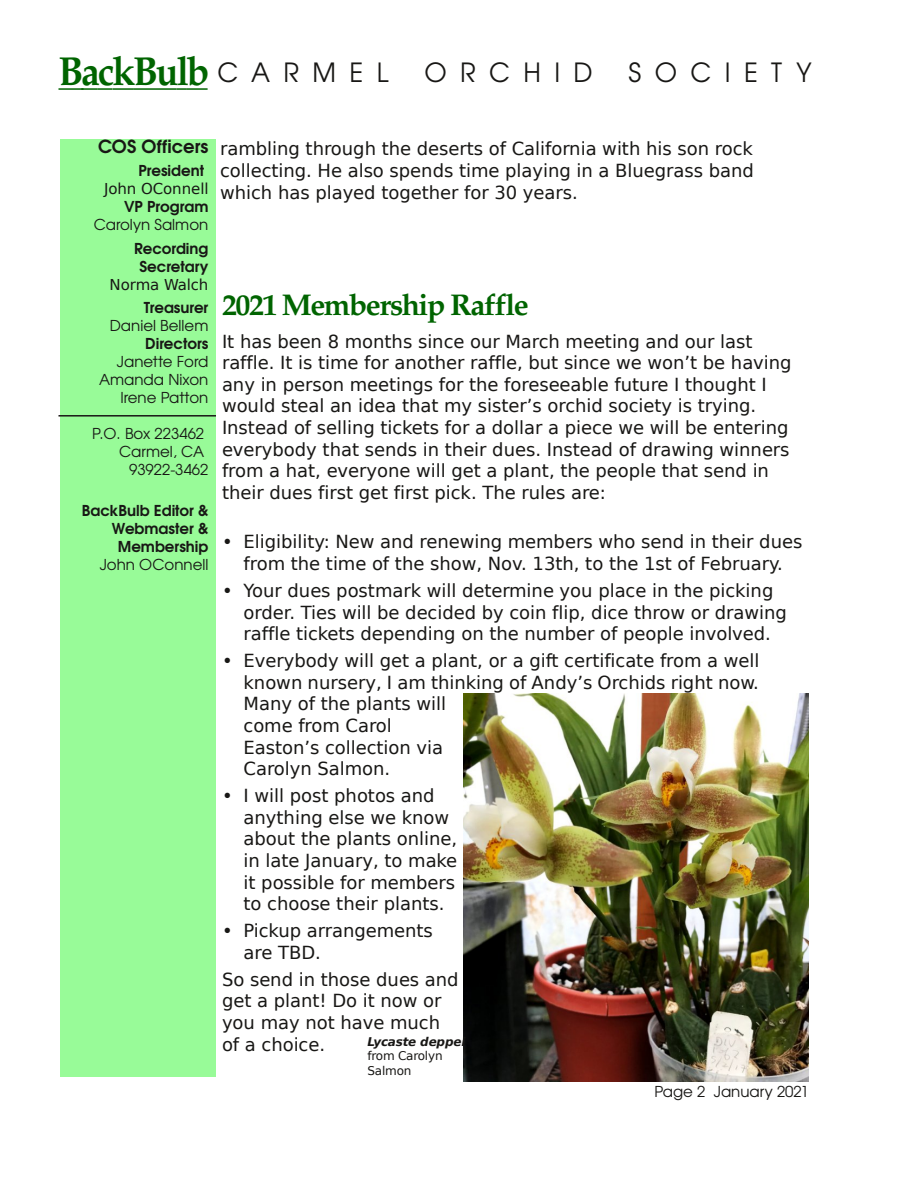
<style>
.page{position:relative;width:918px;height:1188px;background:#fff}
.page>*{position:absolute;margin:0;border:0;box-sizing:border-box;transform-origin:0 0}
.t1{font:700 40.5px "URW Palladio L";letter-spacing:-.06em;color:#006400;scale:.93 1}
.t2{font:700 30px "URW Palladio L";letter-spacing:-.05em;color:#006400}
.t3{font:26.4px "URW Gothic L";letter-spacing:.525em;color:#181715}
.t4{font:18px/21.6px "Bitstream Vera Sans";color:#181715}
.t5{font:600 18px "URW Gothic L";color:#181715}
.t6{font:15px/18px "URW Gothic L";color:#181715;text-align:right}
.t7{font:600 15px/18px "URW Gothic L";color:#181715;text-align:center}
.t8{font:15px "Bitstream Vera Sans";letter-spacing:-.005em;color:#181715}
.t9{font:12px/14.4px "Bitstream Vera Sans";letter-spacing:-.02em;color:#181715}
.t10{font:italic 700 12px "Bitstream Vera Sans";letter-spacing:-.015em;color:#181715}
.s1{font-family:"URW Gothic L";font-weight:400;font-size:26.4px;color:#181715}
</style>
<div class="page">
<div style="left:60px;top:139px;width:156px;height:938px;background:#98fb98"></div>
<hr style="left:58px;top:88px;width:26px;height:2px;background:#006400">
<svg style="left:81px;top:88px;width:31px;height:2px"></svg>
<hr style="left:112px;top:88px;width:21px;height:2px;background:#006400">
<hr style="left:133px;top:88px;width:23px;height:2px;background:#006400">
<hr style="left:156px;top:88px;width:21px;height:2px;background:#006400">
<svg style="left:177px;top:88px;width:10px;height:2px"></svg>
<hr style="left:187px;top:88px;width:21px;height:2px;background:#006400">
<hr style="left:58px;top:415px;width:158px;height:2px;background:#181715">
<img style="left:463px;top:693px;width:345px;height:389px">
<h1 class="t1" style="left:58px;top:56px;width:357px">BackBulb <span class="s1">C A R M E L</span></h1>
<h3 class="t3" style="left:424px;top:62px;width:170px">ORCHID</h3>
<h3 class="t3" style="left:629px;top:62px;width:185px">SOCIETY</h3>
<p class="t5" style="left:98px;top:139px;width:112px">COS Officers</p>
<p class="t7" style="left:139px;top:163px;width:67px">President</p>
<p class="t8" style="left:104px;top:180px;width:106px">John OConnell</p>
<p class="t7" style="left:124px;top:199px;width:86px">VP Program</p>
<p class="t6" style="left:94px;top:217px;width:116px">Carolyn Salmon</p>
<p class="t7" style="left:134px;top:240px;width:76px">Recording<br>Secretary</p>
<p class="t8" style="left:110px;top:276px;width:100px">Norma Walch</p>
<p class="t7" style="left:144px;top:300px;width:66px">Treasurer</p>
<p class="t6" style="left:110px;top:318px;width:100px">Daniel Bellem</p>
<p class="t7" style="left:145px;top:336px;width:65px">Directors</p>
<p class="t6" style="left:99px;top:354px;width:111px">Janette Ford<br>Amanda Nixon<br>Irene Patton</p>
<p class="t6" style="left:92px;top:426px;width:118px">P.O. Box 223462<br>Carmel, CA<br>93922-3462</p>
<p class="t7" style="left:82px;top:503px;width:128px;text-align:right">BackBulb Editor &amp;<br>Webmaster &amp;<br>Membership</p>
<p class="t6" style="left:100px;top:557px;width:110px">John OConnell</p>
<p class="t4" style="left:220px;top:138px;width:535px;text-align:justify">rambling through the deserts of California with his son rock collecting. He also spends time playing in a Bluegrass band which has played together for 30 years.</p>
<h2 class="t2" style="left:222px;top:294px;width:308px">2021 Membership Raffle</h2>
<p class="t4" style="left:222px;top:331px;width:571px">It has been 8 months since our March meeting and our last raffle. It is time for another raffle, but since we won’t be having any in person meetings for the foreseeable future I thought I would steal an idea that my sister’s orchid society is trying.<br>Instead of selling tickets for a dollar a piece we will be entering everybody that sends in their dues. Instead of drawing winners from a hat, everyone will get a plant, the people that send in their dues first get first pick. The rules are:</p>
<p class="t4" style="left:222px;top:531px;width:582px;text-align:center">• Eligibility: New and renewing members who send in their dues from the time of the show, Nov. 13th, to the 1st of February.</p>
<p class="t4" style="left:244px;top:580px;width:545px;text-indent:-22px">• Your dues postmark will determine you place in the picking order. Ties will be decided by coin flip, dice throw or drawing raffle tickets depending on the number of people involved.</p>
<p class="t4" style="left:244px;top:650px;width:517px;text-indent:-22px">• Everybody will get a plant, or a gift certificate from a well known nursery, I am thinking of Andy’s Orchids right now.<br>Many of the plants will<br>come from Carol<br>Easton’s collection via<br>Carolyn Salmon.</p>
<p class="t4" style="left:244px;top:785px;width:215px;text-indent:-22px">• I will post photos and anything else we know about the plants online, in late January, to make it possible for members to choose their plants.</p>
<p class="t4" style="left:244px;top:920px;width:191px;text-indent:-22px">• Pickup arrangements are TBD.</p>
<p class="t4" style="left:222px;top:969px;width:238px">So send in those dues and get a plant! Do it now or you may not have much of a choice.</p>
<p class="t10" style="left:368px;top:1035px;width:100px">Lycaste deppei</p>
<p class="t9" style="left:368px;top:1049px;width:77px">from Carolyn<br>Salmon</p>
<p class="t6" style="left:654px;top:1083px;width:156px">Page 2 January 2021</p>
</div>
